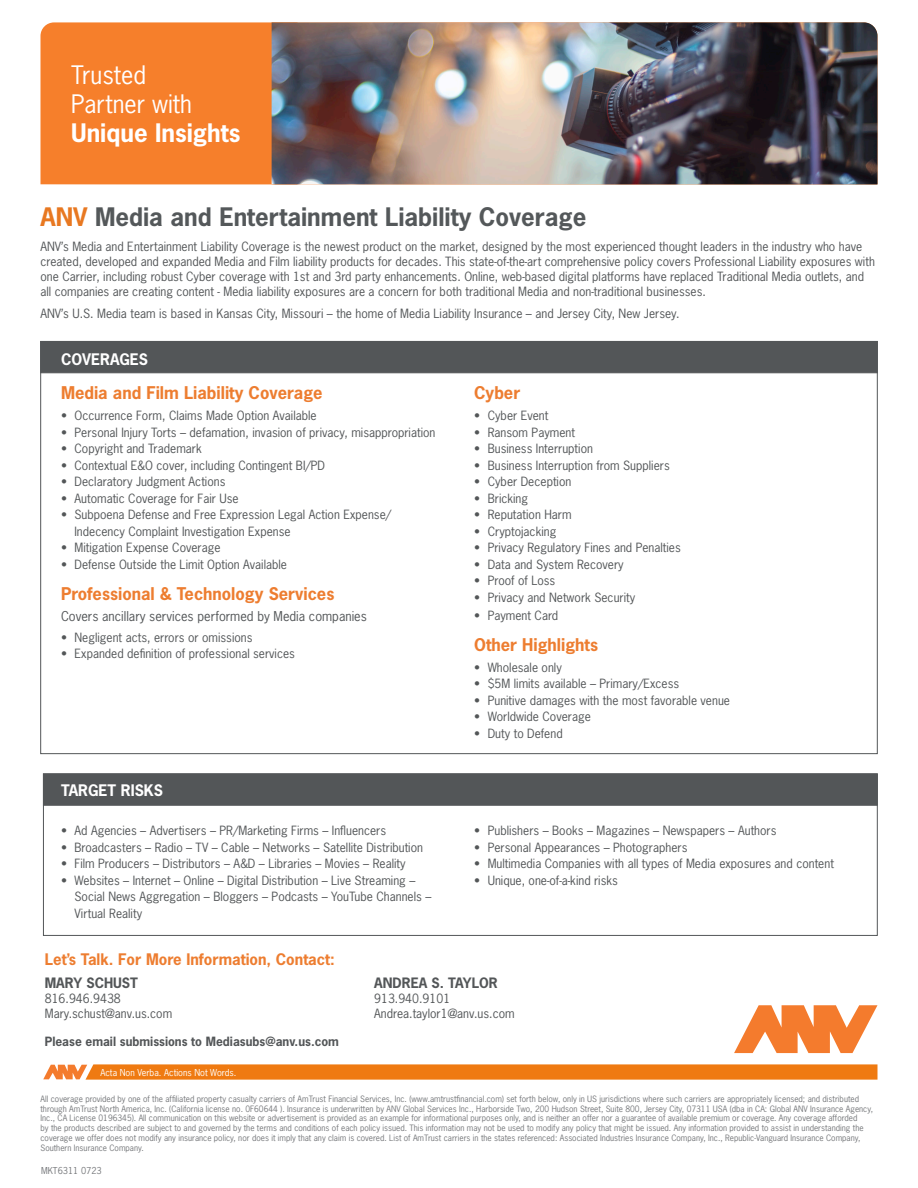
<style>
.page{position:relative;width:918px;height:1188px;background:#fff}
.page>*{position:absolute;margin:0;border:0;box-sizing:border-box;transform-origin:0 0}
.t1{font:700 24px "News Gothic Std";color:#54585a}
.t2{font:24px "News Gothic Std";color:#fff}
.t3{font:700 24px "News Gothic Std";color:#fff}
.t4{font:700 16.5px "News Gothic Std";color:#ed7d30}
.t5{font:700 15px "News Gothic Std";color:#ed7d30}
.t6{font:700 15px "News Gothic Std";color:#fff}
.t7{font:700 13.5px "News Gothic Std";color:#535658}
.t8{font:12.75px "News Gothic Std";color:#535658}
.t9{font:12px/15px "News Gothic Std";color:#535658}
.t10{font:700 12px "News Gothic Std";color:#535658}
.t11{font:9px "News Gothic Std";color:#fff}
.t12{font:9px "News Gothic Std";color:#76787b}
.t13{font:8.25px/9.9px "News Gothic Std";color:#76787b}
.s1{color:#e87821}
</style>
<div class="page">
<div style="left:41px;top:22px;width:231px;height:162px;background:#f67f2b"></div>
<img style="left:272px;top:22px;width:606px;height:162px">
<svg style="left:734px;top:1005px;width:143px;height:48px"></svg>
<svg style="left:43px;top:1064px;width:835px;height:16px;background:#f08322"></svg>
<div style="left:40px;top:341px;width:838px;height:32px;background:#535658"></div>
<div style="left:43px;top:774px;width:835px;height:31px;background:#535658"></div>
<p class="t2" style="left:71px;top:59px;width:77px">Trusted</p>
<p class="t2" style="left:71px;top:88px;width:122px">Partner with</p>
<p class="t3" style="left:71px;top:117px;width:171px">Unique Insights</p>
<p class="t1" style="left:40px;top:201px;width:548px"><span class="s1">ANV</span> Media and Entertainment Liability Coverage</p>
<p class="t9" style="left:40px;top:239px;width:836px">ANV’s Media and Entertainment Liability Coverage is the newest product on the market, designed by the most experienced thought leaders in the industry who have created, developed and expanded Media and Film liability products for decades. This state-of-the-art comprehensive policy covers Professional Liability exposures with one Carrier, including robust Cyber coverage with 1st and 3rd party enhancements. Online, web-based digital platforms have replaced Traditional Media outlets, and all companies are creating content - Media liability exposures are a concern for both traditional Media and non-traditional businesses.</p>
<p class="t9" style="left:40px;top:306px;width:641px">ANV’s U.S. Media team is based in Kansas City, Missouri – the home of Media Liability Insurance – and Jersey City, New Jersey.</p>
<p class="t6" style="left:61px;top:349px;width:89px">COVERAGES</p>
<p class="t4" style="left:61px;top:382px;width:263px">Media and Film Liability Coverage</p>
<p class="t9" style="left:61px;top:408px;width:257px">• Occurrence Form, Claims Made Option Available</p>
<p class="t9" style="left:61px;top:424px;width:376px">• Personal Injury Torts – defamation, invasion of privacy, misappropriation</p>
<p class="t9" style="left:61px;top:441px;width:142px">• Copyright and Trademark</p>
<p class="t9" style="left:61px;top:457px;width:266px">• Contextual E&amp;O cover, including Contingent BI/PD</p>
<p class="t9" style="left:61px;top:474px;width:166px">• Declaratory Judgment Actions</p>
<p class="t9" style="left:61px;top:490px;width:179px">• Automatic Coverage for Fair Use</p>
<p class="t9" style="left:75px;top:506px;width:318px;line-height:16.5px;text-indent:-14px">• Subpoena Defense and Free Expression Legal Action Expense/<br>Indecency Complaint Investigation Expense</p>
<p class="t9" style="left:61px;top:540px;width:161px">• Mitigation Expense Coverage</p>
<p class="t9" style="left:61px;top:556px;width:228px">• Defense Outside the Limit Option Available</p>
<p class="t4" style="left:61px;top:583px;width:275px">Professional &amp; Technology Services</p>
<p class="t8" style="left:61px;top:608px;width:307px">Covers ancillary services performed by Media companies</p>
<p class="t9" style="left:61px;top:630px;width:193px">• Negligent acts, errors or omissions</p>
<p class="t9" style="left:61px;top:646px;width:236px">• Expanded definition of professional services</p>
<p class="t6" style="left:61px;top:781px;width:104px">TARGET RISKS</p>
<p class="t9" style="left:61px;top:823px;width:327px">• Ad Agencies – Advertisers – PR/Marketing Firms – Influencers</p>
<p class="t9" style="left:61px;top:840px;width:364px">• Broadcasters – Radio – TV – Cable – Networks – Satellite Distribution</p>
<p class="t9" style="left:61px;top:856px;width:346px">• Film Producers – Distributors – A&amp;D – Libraries – Movies – Reality</p>
<p class="t9" style="left:75px;top:872px;width:358px;line-height:16.5px;text-indent:-14px">• Websites – Internet – Online – Digital Distribution – Live Streaming –<br>Social News Aggregation – Bloggers – Podcasts – YouTube Channels –<br>Virtual Reality</p>
<p class="t4" style="left:474px;top:382px;width:48px">Cyber</p>
<p class="t9" style="left:474px;top:408px;width:76px">• Cyber Event</p>
<p class="t9" style="left:474px;top:424px;width:102px">• Ransom Payment</p>
<p class="t9" style="left:474px;top:441px;width:120px">• Business Interruption</p>
<p class="t9" style="left:474px;top:457px;width:197px">• Business Interruption from Suppliers</p>
<p class="t9" style="left:474px;top:474px;width:99px">• Cyber Deception</p>
<p class="t9" style="left:474px;top:490px;width:55px">• Bricking</p>
<p class="t9" style="left:474px;top:507px;width:99px">• Reputation Harm</p>
<p class="t9" style="left:474px;top:523px;width:84px">• Cryptojacking</p>
<p class="t9" style="left:474px;top:540px;width:208px">• Privacy Regulatory Fines and Penalties</p>
<p class="t9" style="left:474px;top:556px;width:151px">• Data and System Recovery</p>
<p class="t9" style="left:474px;top:573px;width:83px">• Proof of Loss</p>
<p class="t9" style="left:474px;top:589px;width:163px">• Privacy and Network Security</p>
<p class="t9" style="left:474px;top:607px;width:86px">• Payment Card</p>
<p class="t4" style="left:474px;top:634px;width:125px">Other Highlights</p>
<p class="t9" style="left:474px;top:660px;width:89px">• Wholesale only</p>
<p class="t9" style="left:474px;top:676px;width:207px">• $5M limits available – Primary/Excess</p>
<p class="t9" style="left:474px;top:693px;width:257px">• Punitive damages with the most favorable venue</p>
<p class="t9" style="left:474px;top:709px;width:118px">• Worldwide Coverage</p>
<p class="t9" style="left:474px;top:726px;width:90px">• Duty to Defend</p>
<p class="t9" style="left:474px;top:823px;width:304px">• Publishers – Books – Magazines – Newspapers – Authors</p>
<p class="t9" style="left:474px;top:840px;width:215px">• Personal Appearances – Photographers</p>
<p class="t9" style="left:474px;top:856px;width:361px">• Multimedia Companies with all types of Media exposures and content</p>
<p class="t9" style="left:474px;top:873px;width:145px">• Unique, one-of-a-kind risks</p>
<p class="t5" style="left:45px;top:950px;width:292px">Let’s Talk. For More Information, Contact:</p>
<p class="t7" style="left:45px;top:974px;width:95px">MARY SCHUST</p>
<p class="t9" style="left:45px;top:991px;width:78px">816.946.9438</p>
<p class="t9" style="left:45px;top:1006px;width:129px">Mary.schust@anv.us.com</p>
<p class="t10" style="left:45px;top:1034px;width:296px">Please email submissions to Mediasubs@anv.us.com</p>
<p class="t11" style="left:100px;top:1067px;width:138px">Acta Non Verba. Actions Not Words.</p>
<p class="t7" style="left:374px;top:974px;width:125px">ANDREA S. TAYLOR</p>
<p class="t9" style="left:374px;top:991px;width:78px">913.940.9101</p>
<p class="t9" style="left:374px;top:1006px;width:142px">Andrea.taylor1@anv.us.com</p>
<p class="t13" style="left:40px;top:1094px;width:834px">All coverage provided by one of the affiliated property casualty carriers of AmTrust Financial Services, Inc. (www.amtrustfinancial.com) set forth below, only in US jurisdictions where such carriers are appropriately licensed; and distributed through AmTrust North America, Inc. (California license no. 0F60644 ). Insurance is underwritten by ANV Global Services Inc., Harborside Two, 200 Hudson Street, Suite 800, Jersey City, 07311 USA (dba in CA: Global ANV Insurance Agency, Inc., CA License 0196345). All communication on this website or advertisement is provided as an example for informational purposes only, and is neither an offer nor a guarantee of available premium or coverage. Any coverage afforded<br>by the products described are subject to and governed by the terms and conditions of each policy issued. This information may not be used to modify any policy that might be issued. Any information provided to assist in understanding the coverage we offer does not modify any insurance policy, nor does it imply that any claim is covered. List of AmTrust carriers in the states referenced: Associated Industries Insurance Company, Inc., Republic-Vanguard Insurance Company, Southern Insurance Company.</p>
<p class="t12" style="left:41px;top:1164px;width:62px">MKT6311 0723</p>
</div>
